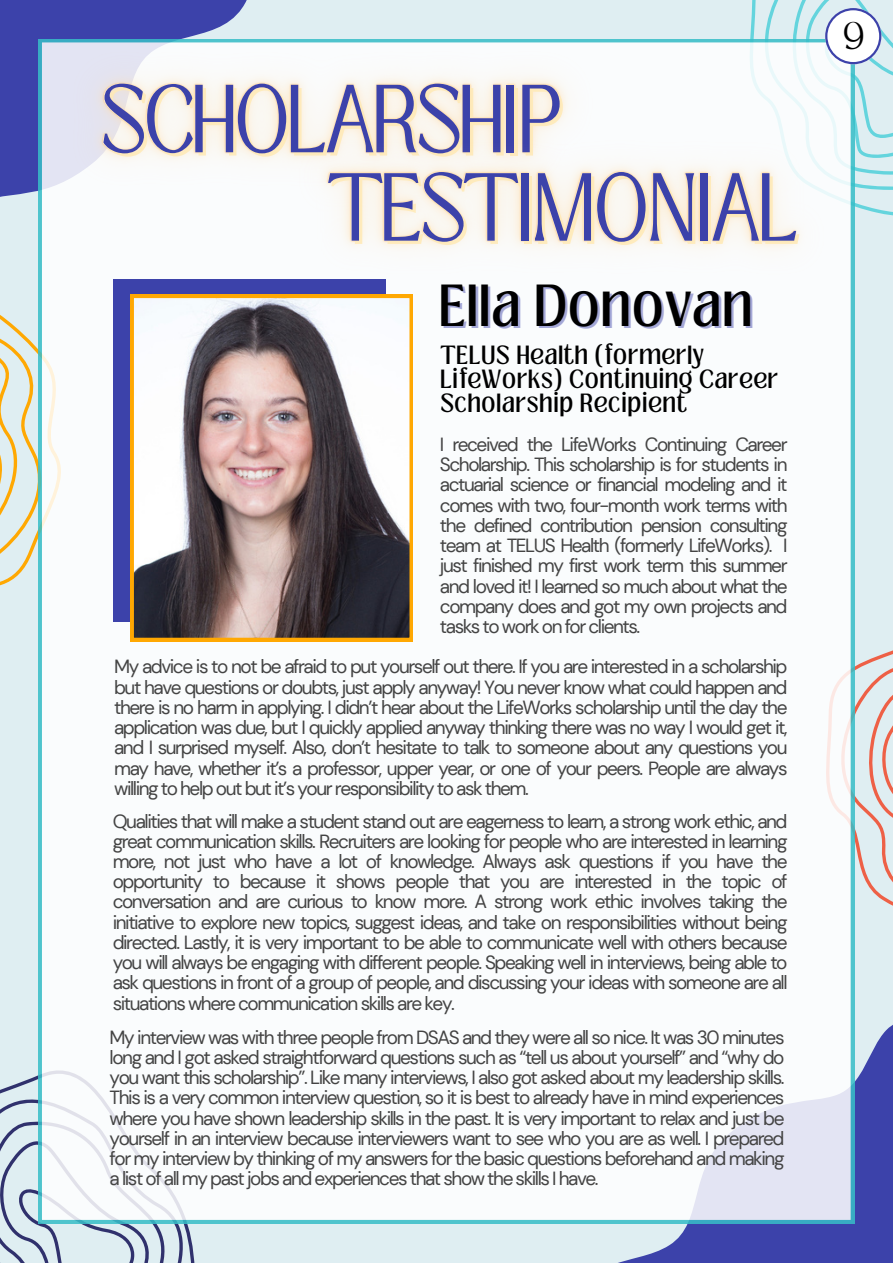
<style>
.page{position:relative;width:893px;height:1264px;background:#fff}
.page>*{position:absolute;margin:0;border:0;box-sizing:border-box;transform-origin:0 0}
.t1{font:100 73.95px "Loubag";letter-spacing:-.035em;color:#3c42aa}
.t2{font:45.45px "Loubag";letter-spacing:.04em;color:#000}
.t3{font:100 29.4px "Loubag";color:#000}
.t4{font:20.25px/23.9px "Loubag";letter-spacing:.045em;color:#000}
.t5{font:19.05px/20.2px "DM Sans";letter-spacing:-.075em;color:#444;text-align:justify}
</style>
<div class="page">
<div style="left:0;top:0;width:892px;height:1262px;background:#dfeef2"></div>
<svg style="left:854px;top:631px;width:38px;height:301px"></svg>
<svg style="left:568px;top:1015px;width:324px;height:247px;fill:#3c42aa"></svg>
<svg style="left:0;top:1066px;width:196px;height:196px"></svg>
<svg style="left:0;top:280px;width:39px;height:351px"></svg>
<svg style="left:0;top:0;width:247px;height:280px;fill:#3c42aa"></svg>
<div style="left:39px;top:39px;width:815px;height:1184px;background:#fafcfd"></div>
<svg style="left:747px;top:0;width:145px;height:216px"></svg>
<div style="left:113px;top:279px;width:272px;height:342px;background:#3c42aa"></div>
<svg style="left:130px;top:295px;width:283px;height:346px;background:#9d8e89"></svg>
<img style="left:39px;top:1px;width:582px;height:241px">
<img style="left:266px;top:89px;width:590px;height:242px">
<p class="t1" style="left:100px;top:60px;width:463px">SCHOLARSHIP</p>
<p class="t1" style="left:327px;top:148px;width:472px">TESTIMONIAL</p>
<p class="t2" style="left:439px;top:269px;width:314px">Ella Donovan</p>
<p class="t4" style="left:440px;top:343px;width:339px">TELUS Health (formerly<br>LifeWorks) Continuing Career<br>Scholarship Recipient</p>
<p class="t5" style="left:440px;top:434px;width:349px">I received the LifeWorks Continuing Career Scholarship. This scholarship is for students in actuarial science or financial modeling and it comes with two, four-month work terms with the defined contribution pension consulting team at TELUS Health (formerly LifeWorks). I just finished my first work term this summer and loved it! I learned so much about what the company does and got my own projects and tasks to work on for clients.</p>
<p class="t5" style="left:114px;top:656px;width:675px">My advice is to not be afraid to put yourself out there. If you are interested in a scholarship but have questions or doubts, just apply anyway! You never know what could happen and there is no harm in applying. I didn’t hear about the LifeWorks scholarship until the day the application was due, but I quickly applied anyway thinking there was no way I would get it, and I surprised myself. Also, don’t hesitate to talk to someone about any questions you may have, whether it’s a professor, upper year, or one of your peers. People are always willing to help out but it’s your responsibility to ask them.</p>
<p class="t5" style="left:113px;top:810px;width:676px">Qualities that will make a student stand out are eagerness to learn, a strong work ethic, and great communication skills. Recruiters are looking for people who are interested in learning more, not just who have a lot of knowledge. Always ask questions if you have the opportunity to because it shows people that you are interested in the topic of conversation and are curious to know more. A strong work ethic involves taking the initiative to explore new topics, suggest ideas, and take on responsibilities without being directed. Lastly, it is very important to be able to communicate well with others because you will always be engaging with different people. Speaking well in interviews, being able to ask questions in front of a group of people, and discussing your ideas with someone are all situations where communication skills are key.</p>
<p class="t5" style="left:110px;top:1026px;width:676px">My interview was with three people from DSAS and they were all so nice. It was 30 minutes long and I got asked straightforward questions such as “tell us about yourself” and “why do you want this scholarship”. Like many interviews, I also got asked about my leadership skills.<br>This is a very common interview question, so it is best to already have in mind experiences where you have shown leadership skills in the past. It is very important to relax and just be yourself in an interview because interviewers want to see who you are as well. I prepared for my interview by thinking of my answers for the basic questions beforehand and making a list of all my past jobs and experiences that show the skills I have.</p>
<p class="t3" style="left:842px;top:12px;width:23px">9</p>
</div>
